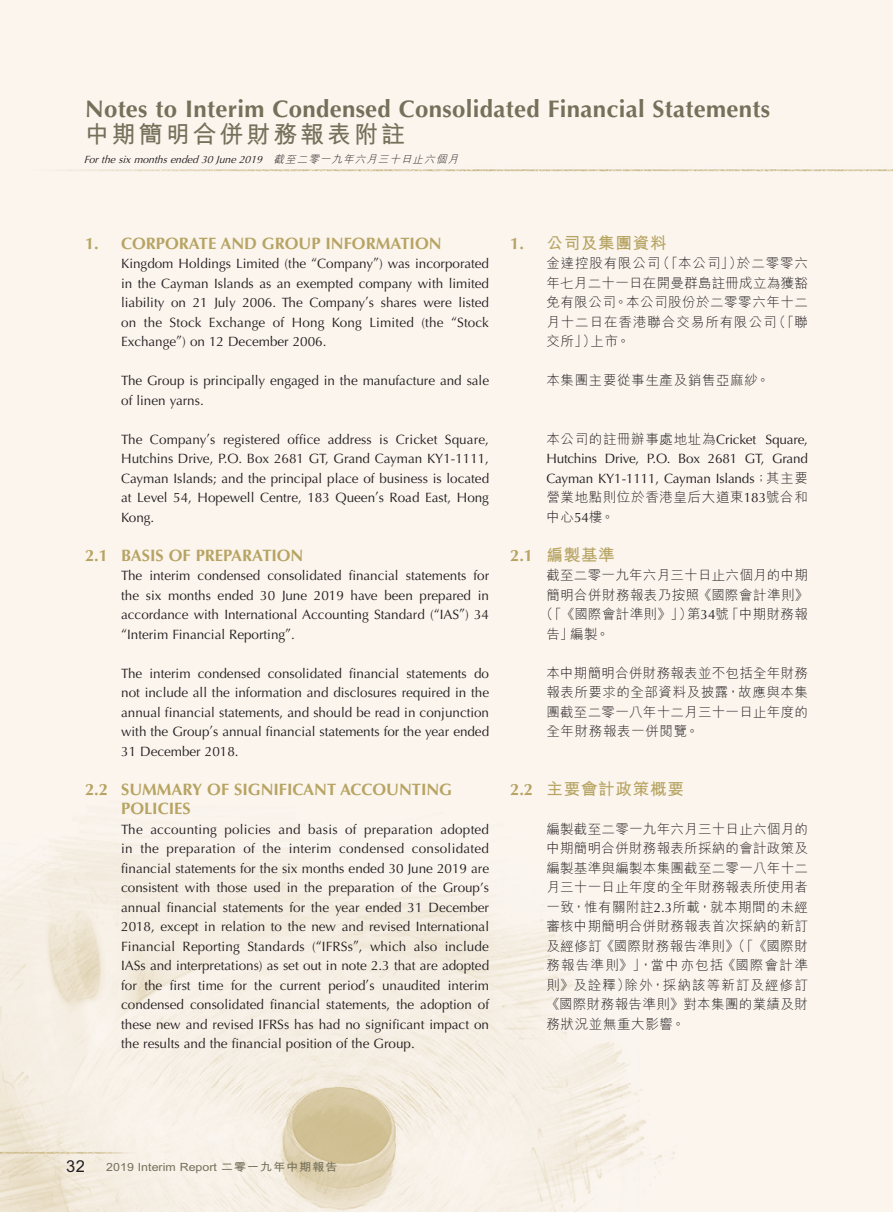
<style>
.page{position:relative;width:893px;height:1212px;background:#fff}
.page>*{position:absolute;margin:0;border:0;box-sizing:border-box;transform-origin:0 0}
.t1{font:700 24px "Optima LT Std";letter-spacing:.015em;color:#75705a}
.t2{font:700 24px "M Hei HK";letter-spacing:.12em;color:#75705a}
.Heading_1{font:700 16.5px/19.5px "Optima LT Std";color:#b7a463}
.C_Heading_1{font:700 16.5px "M Hei HK";letter-spacing:.05em;color:#b7a463}
.t3{font:700 16.5px "M Hei HK";color:#231f20}
.Body_Text{font:13.5px/19.5px "Optima LT Std";color:#231f20;text-align:justify}
.C_Body_Text{font:300 13.5px/19.5px "M Hei HK";letter-spacing:.04em;color:#231f20;text-align:justify}
.C_Body_Text-2{font:13.5px/19.5px "Optima LT Std";letter-spacing:-.015em;color:#231f20;text-align:justify}
.C_Body_Text-3{font:300 13.5px "M Hei HK";letter-spacing:.02em;color:#231f20}
.t4{font:700 11.25px "M Hei HK";letter-spacing:.005em;color:#75705a;scale:1.1 1}
.t5{font:italic 10.5px "Optima LT Std";color:#231f20}
.s1{font-family:"M Hei HK";font-weight:300}
.s2{font-family:"Optima LT Std"}
.s3{font-family:"Optima LT Std";font-weight:400}
</style>
<div class="page">
<img style="left:0;top:0;width:893px;height:1212px">
<p class="t1" style="left:85px;top:95px;width:687px">Notes to Interim Condensed Consolidated Financial Statements</p>
<p class="t2" style="left:85px;top:117px;width:321px">中期簡明合併財務報表附註</p>
<p class="t5" style="left:84px;top:153px;width:378px">Forthesixmonthsended30June2019 <span class="s1">截至二零一九年六月三十日止六個月</span></p>
<p class="Heading_1" style="left:85px;top:233px;width:358px">1. CORPORATE AND GROUP INFORMATION</p>
<p class="Body_Text" style="left:121px;top:254px;width:369px">Kingdom Holdings Limited (the “Company”) was incorporated in the Cayman Islands as an exempted company with limited liability on 21 July 2006. The Company’s shares were listed on the Stock Exchange of Hong Kong Limited (the “Stock Exchange”) on 12 December 2006.</p>
<p class="Body_Text" style="left:121px;top:371px;width:369px">The Group is principally engaged in the manufacture and sale of linen yarns.</p>
<p class="Body_Text" style="left:121px;top:429px;width:369px">The Company’s registered office address is Cricket Square, Hutchins Drive, P.O. Box 2681 GT, Grand Cayman KY1-1111, Cayman Islands; and the principal place of business is located at Level 54, Hopewell Centre, 183 Queen’s Road East, Hong Kong.</p>
<p class="Heading_1" style="left:85px;top:545px;width:220px">2.1 BASIS OF PREPARATION</p>
<p class="Body_Text" style="left:121px;top:566px;width:369px">The interim condensed consolidated financial statements for the six months ended 30 June 2019 have been prepared in accordance with International Accounting Standard (“IAS”) 34 “Interim Financial Reporting”.</p>
<p class="Body_Text" style="left:121px;top:663px;width:369px">The interim condensed consolidated financial statements do not include all the information and disclosures required in the annual financial statements, and should be read in conjunction with the Group’s annual financial statements for the year ended 31 December 2018.</p>
<p class="Heading_1" style="left:121px;top:779px;width:332px;text-indent:-36px">2.2 SUMMARY OF SIGNIFICANT ACCOUNTING<br>POLICIES</p>
<p class="Body_Text" style="left:121px;top:819px;width:369px">The accounting policies and basis of preparation adopted in the preparation of the interim condensed consolidated financial statements for the six months ended 30 June 2019 are consistent with those used in the preparation of the Group’s annual financial statements for the year ended 31 December 2018, except in relation to the new and revised International Financial Reporting Standards (“IFRSs”, which also include IASs and interpretations) as set out in note 2.3 that are adopted for the first time for the current period’s unaudited interim condensed consolidated financial statements, the adoption of these new and revised IFRSs has had no significant impact on the results and the financial position of the Group.</p>
<p class="C_Heading_1" style="left:510px;top:231px;width:158px"><span class="s2">1.</span> 公司及集團資料</p>
<p class="C_Body_Text" style="left:546px;top:253px;width:263px">金達控股有限公司（「本公司」）於二零零六年七月二十一日在開曼群島註冊成立為獲豁免有限公司。本公司股份於二零零六年十二月十二日在香港聯合交易所有限公司（「聯交所」）上市。</p>
<p class="C_Body_Text" style="left:546px;top:370px;width:225px">本集團主要從事生產及銷售亞麻紗。</p>
<p class="C_Body_Text-2" style="left:546px;top:429px;width:263px"><span class="s1">本公司的註冊辦事處地址為</span>Cricket Square, Hutchins Drive, P.O. Box 2681 GT, Grand Cayman KY1-1111, Cayman Islands<span class="s1">；其主要營業地點則位於香港皇后大道東</span>183<span class="s1">號合和中心</span>54<span class="s1">樓。</span></p>
<p class="C_Heading_1" style="left:510px;top:543px;width:106px"><span class="s2">2.1</span> 編製基準</p>
<p class="C_Body_Text-3" style="left:546px;top:568px;width:263px">截至二零一九年六月三十日止六個月的中期</p>
<p class="C_Body_Text" style="left:546px;top:585px;width:263px">簡明合併財務報表乃按照《國際會計準則》</p>
<p class="C_Body_Text" style="left:540px;top:604px;width:270px">（「《國際會計準則》」）第<span class="s3">34</span>號「中期財務報</p>
<p class="C_Body_Text" style="left:546px;top:624px;width:64px">告」編製。</p>
<p class="C_Body_Text" style="left:546px;top:663px;width:263px">本中期簡明合併財務報表並不包括全年財務報表所要求的全部資料及披露，故應與本集團截至二零一八年十二月三十一日止年度的全年財務報表一併閱覽。</p>
<p class="C_Heading_1" style="left:510px;top:777px;width:175px"><span class="s2">2.2</span> 主要會計政策概要</p>
<p class="C_Body_Text" style="left:546px;top:819px;width:263px">編製截至二零一九年六月三十日止六個月的中期簡明合併財務報表所採納的會計政策及編製基準與編製本集團截至二零一八年十二月三十一日止年度的全年財務報表所使用者一致，惟有關附註<span class="s3">2.3</span>所載，就本期間的未經審核中期簡明合併財務報表首次採納的新訂及經修訂《國際財務報告準則》（「《國際財務報告準則》」，當中亦包括《國際會計準則》及詮釋）除外，採納該等新訂及經修訂《國際財務報告準則》對本集團的業績及財務狀況並無重大影響。</p>
<p class="t3" style="left:66px;top:1153px;width:20px">32</p>
<p class="t4" style="left:106px;top:1158px;width:212px">2019 Interim Report 二零一九年中期報告</p>
</div>
